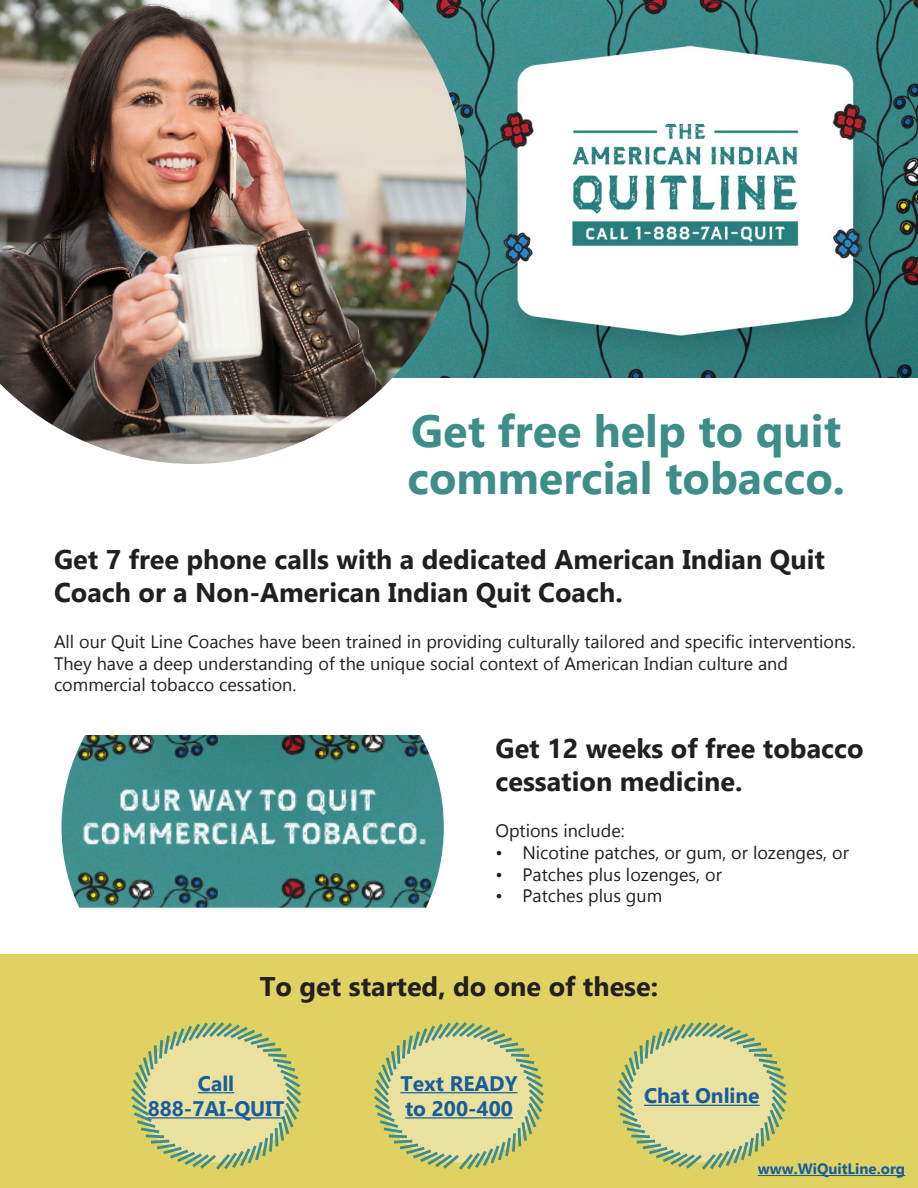
<style>
.page{position:relative;width:918px;height:1188px;background:#fff}
.page>*{position:absolute;margin:0;border:0;box-sizing:border-box;transform-origin:0 0}
.t1{font:700 45px/46.5px "Gadugi";color:#3d8d88}
.t2{font:700 27px/32.4px "Gadugi";color:#231f20}
.t3{font:700 21px/25.2px "Gadugi";color:#175d9e;text-align:center}
.t4{font:18px/21.6px "Gadugi";color:#231f20}
.t5{font:700 15px "Gadugi";color:#175d9e}
</style>
<div class="page">
<img style="left:467px;top:0;width:451px;height:378px">
<img style="left:0;top:0;width:467px;height:464px">
<div style="left:0;top:955px;width:918px;height:233px;background:#dfd262"></div>
<img style="left:62px;top:735px;width:382px;height:173px">
<svg style="left:131px;top:1022px;width:170px;height:148px"></svg>
<hr style="left:198px;top:1092px;width:36px;height:1px;background:#175d9e">
<hr style="left:148px;top:1117px;width:137px;height:2px;background:#175d9e">
<svg style="left:617px;top:1022px;width:170px;height:148px"></svg>
<hr style="left:644px;top:1105px;width:116px;height:1px;background:#175d9e">
<svg style="left:374px;top:1022px;width:170px;height:148px"></svg>
<hr style="left:400px;top:1092px;width:118px;height:1px;background:#175d9e">
<hr style="left:405px;top:1117px;width:108px;height:2px;background:#175d9e">
<hr style="left:758px;top:1175px;width:147px;height:1px;background:#175d9e">
<p class="t1" style="left:407px;top:408px;width:439px">Get free help to quit commercial tobacco.</p>
<p class="t2" style="left:54px;top:543px;width:772px">Get 7 free phone calls with a dedicated American Indian Quit<br>Coach or a Non-American Indian Quit Coach.</p>
<p class="t4" style="left:54px;top:631px;width:803px">All our Quit Line Coaches have been trained in providing culturally tailored and specific interventions.<br>They have a deep understanding of the unique social context of American Indian culture and commercial tobacco cessation.</p>
<p class="t2" style="left:495px;top:732px;width:370px">Get 12 weeks of free tobacco cessation medicine.</p>
<p class="t4" style="left:495px;top:820px;width:131px">Options include:</p>
<p class="t4" style="left:495px;top:842px;width:355px">• Nicotine patches, or gum, or lozenges, or</p>
<p class="t4" style="left:495px;top:863px;width:228px">• Patches plus lozenges, or</p>
<p class="t4" style="left:495px;top:885px;width:168px">• Patches plus gum</p>
<p class="t2" style="left:260px;top:971px;width:400px">To get started, do one of these:</p>
<p class="t3" style="left:148px;top:1071px;width:138px">Call<br>888-7AI-QUIT</p>
<p class="t3" style="left:400px;top:1071px;width:119px">Text READY</p>
<p class="t3" style="left:405px;top:1096px;width:109px">to 200-400</p>
<p class="t3" style="left:644px;top:1083px;width:117px">Chat Online</p>
<p class="t5" style="left:758px;top:1160px;width:149px">www.WiQuitLine.org</p>
</div>
